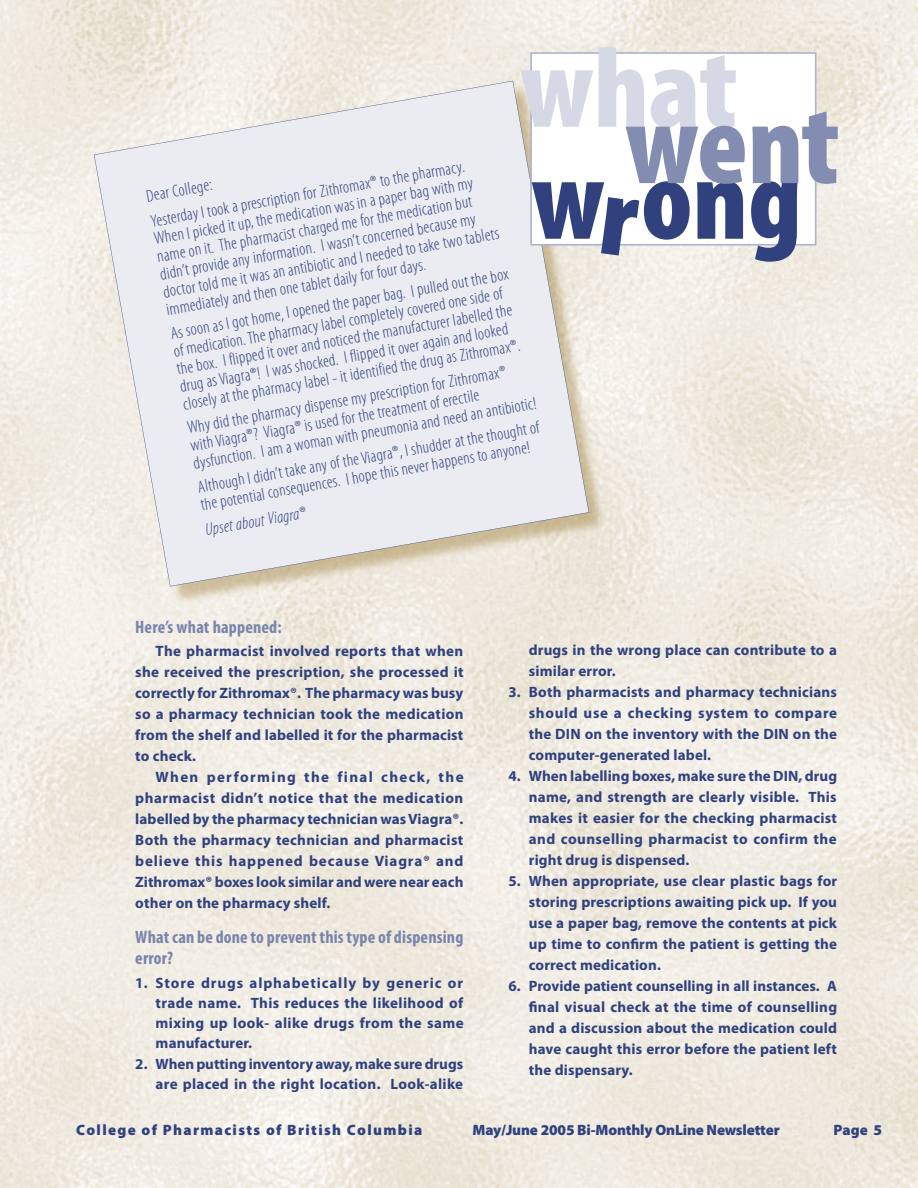
<style>
.page{position:relative;width:918px;height:1188px;background:#fff}
.page>*{position:absolute;margin:0;border:0;box-sizing:border-box;transform-origin:0 0}
.t1{font:700 condensed 18px/21px "Myriad Pro";letter-spacing:.01em;color:#7884ab}
.t2{font:300 condensed 17.25px/18px "Myriad Pro";color:#30417e}
.t3{font:italic 300 condensed 17.25px "Myriad Pro";color:#30417e}
.t4{font:700 15px/21px "Myriad Pro";letter-spacing:.01em;color:#30417e;text-align:justify}
.t5{font:900 15px "Myriad Pro";color:#30417e}
.t6{font:900 15px "Myriad Pro";letter-spacing:.09em;color:#30417e}
</style>
<div class="page">
<img style="left:0;top:0;width:918px;height:1188px">
<img style="left:95px;top:262px;width:513px;height:345px">
<svg style="left:94px;top:81px;width:495px;height:505px;background:#e9eaeb"></svg>
<svg style="left:521px;top:47px;width:317px;height:215px"></svg>
<p class="t2" style="left:144px;top:184px;width:320px;line-height:25.5px;rotate:-10deg">Dear College:<br>Yesterday I took a prescription for Zithromax® to the pharmacy.</p>
<p class="t2" style="left:153px;top:230px;width:342px;rotate:-10deg">When I picked it up, the medication was in a paper bag with my name on it. The pharmacist charged me for the medication but didn’t provide any information. I wasn’t concerned because my doctor told me it was an antibiotic and I needed to take two tablets immediately and then one tablet daily for four days.</p>
<p class="t2" style="left:169px;top:325px;width:344px;rotate:-10deg">As soon as I got home, I opened the paper bag. I pulled out the box of medication. The pharmacy label completely covered one side of the box. I flipped it over and noticed the manufacturer labelled the drug as Viagra®! I was shocked. I flipped it over again and looked closely at the pharmacy label - it identified the drug as Zithromax®.</p>
<p class="t2" style="left:186px;top:419px;width:349px;rotate:-10deg">Why did the pharmacy dispense my prescription for Zithromax® with Viagra®? Viagra® is used for the treatment of erectile dysfunction. I am a woman with pneumonia and need an antibiotic!</p>
<p class="t2" style="left:196px;top:478px;width:348px;rotate:-10deg">Although I didn’t take any of the Viagra®, I shudder at the thought of the potential consequences. I hope this never happens to anyone!</p>
<p class="t3" style="left:204px;top:521px;width:103px;rotate:-10deg">Upset about Viagra®</p>
<p class="t1" style="left:135px;top:617px;width:148px">Here’s what happened:</p>
<p class="t4" style="left:135px;top:641px;width:330px;text-indent:20px">The pharmacist involved reports that when she received the prescription, she processed it correctly for Zithromax®. The pharmacy was busy so a pharmacy technician took the medication from the shelf and labelled it for the pharmacist to check.</p>
<p class="t4" style="left:135px;top:767px;width:330px;text-indent:20px">When performing the final check, the pharmacist didn’t notice that the medication labelled by the pharmacy technician was Viagra®.<br>Both the pharmacy technician and pharmacist believe this happened because Viagra® and Zithromax® boxes look similar and were near each other on the pharmacy shelf.</p>
<p class="t1" style="left:135px;top:926px;width:330px">What can be done to prevent this type of dispensing error?</p>
<p class="t4" style="left:156px;top:973px;width:310px;line-height:20.2px;text-indent:-20px">1. Store drugs alphabetically by generic or trade name. This reduces the likelihood of mixing up look- alike drugs from the same manufacturer.</p>
<p class="t4" style="left:135px;top:1054px;width:329px;line-height:20.2px;text-align:right">2. When putting inventory away, make sure drugs are placed in the right location. Look-alike</p>
<p class="t4" style="left:529px;top:639px;width:310px">drugs in the wrong place can contribute to a similar error.</p>
<p class="t4" style="left:529px;top:681px;width:310px;text-indent:-20px">3. Both pharmacists and pharmacy technicians should use a checking system to compare the DIN on the inventory with the DIN on the computer-generated label.</p>
<p class="t4" style="left:529px;top:765px;width:310px;text-indent:-20px">4. When labelling boxes, make sure the DIN, drug name, and strength are clearly visible. This makes it easier for the checking pharmacist and counselling pharmacist to confirm the right drug is dispensed.</p>
<p class="t4" style="left:529px;top:870px;width:310px;text-indent:-20px">5. When appropriate, use clear plastic bags for storing prescriptions awaiting pick up. If you use a paper bag, remove the contents at pick up time to confirm the patient is getting the correct medication.</p>
<p class="t4" style="left:529px;top:975px;width:310px;text-indent:-20px">6. Provide patient counselling in all instances. A final visual check at the time of counselling and a discussion about the medication could have caught this error before the patient left the dispensary.</p>
<p class="t6" style="left:76px;top:1121px;width:348px">College of Pharmacists of British Columbia</p>
<p class="t5" style="left:473px;top:1121px;width:309px">May/June 2005 Bi-Monthly OnLine Newsletter</p>
<p class="t5" style="left:834px;top:1121px;width:50px">Page 5</p>
</div>
